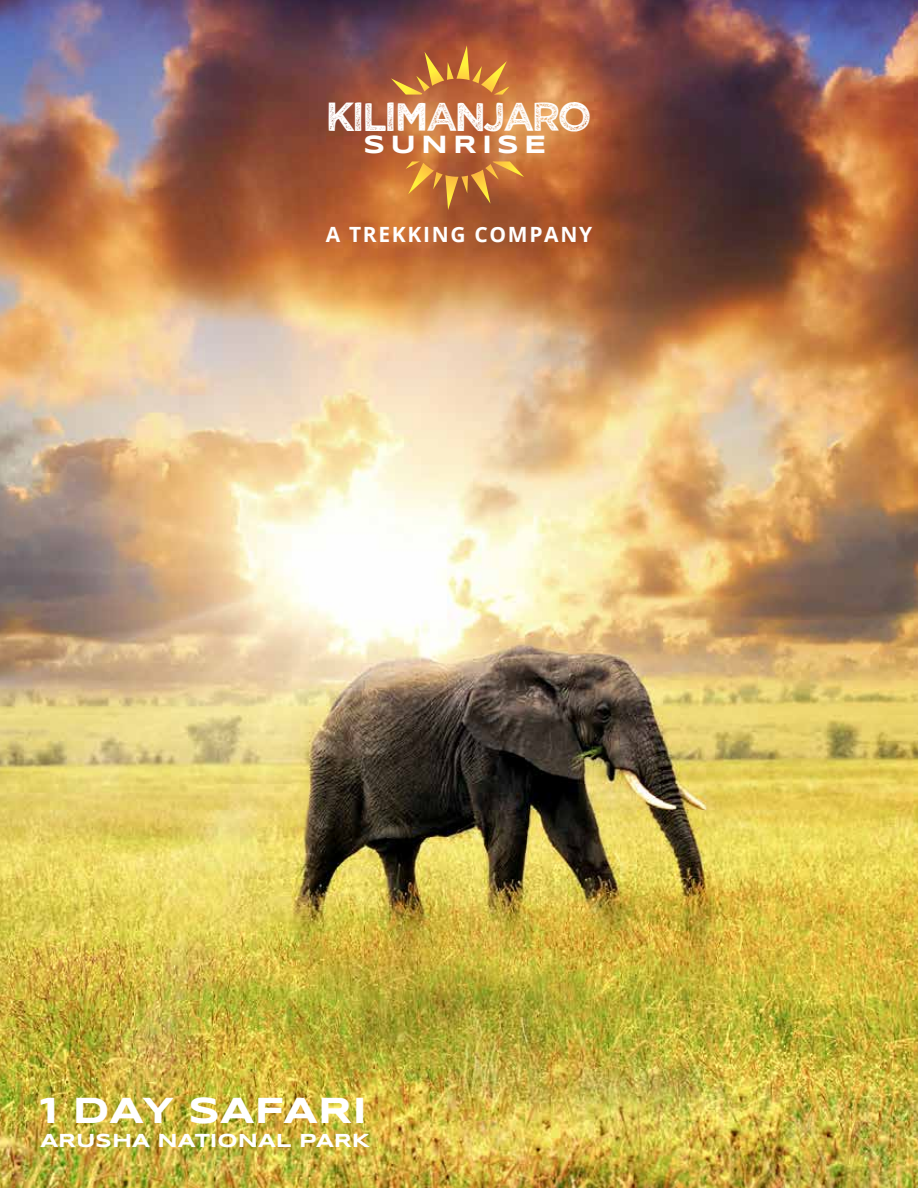
<style>
.page{position:relative;width:918px;height:1188px;background:#fff}
.page>*{position:absolute;margin:0;border:0;box-sizing:border-box;transform-origin:0 0}
.t1{font:40.35px "Wicked Grit";letter-spacing:-.08em;color:#fff}
.t2{font:700 37.5px "Syncopate";color:#fff}
.t3{font:700 25.8px "Syncopate";letter-spacing:.2em;color:#fff}
.t4{font:700 21px "Open Sans";letter-spacing:.08em;color:#fff}
.t5{font:700 19.5px "Syncopate";color:#fff}
</style>
<div class="page">
<img style="left:0;top:0;width:918px;height:1188px">
<svg style="left:391px;top:45px;width:118px;height:50px;background:#bd7138"></svg>
<svg style="left:406px;top:161px;width:118px;height:49px;background:#be7333"></svg>
<h1 class="t1" style="left:325px;top:91px;width:268px">KILIMANJARO</h1>
<h3 class="t3" style="left:364px;top:129px;width:184px">SUNRISE</h3>
<p class="t4" style="left:326px;top:219px;width:268px">A TREKKING COMPANY</p>
<h2 class="t2" style="left:40px;top:1087px;width:328px">1 DAY SAFARI</h2>
<p class="t5" style="left:40px;top:1128px;width:331px">ARUSHA NATIONAL PARK</p>
</div>
